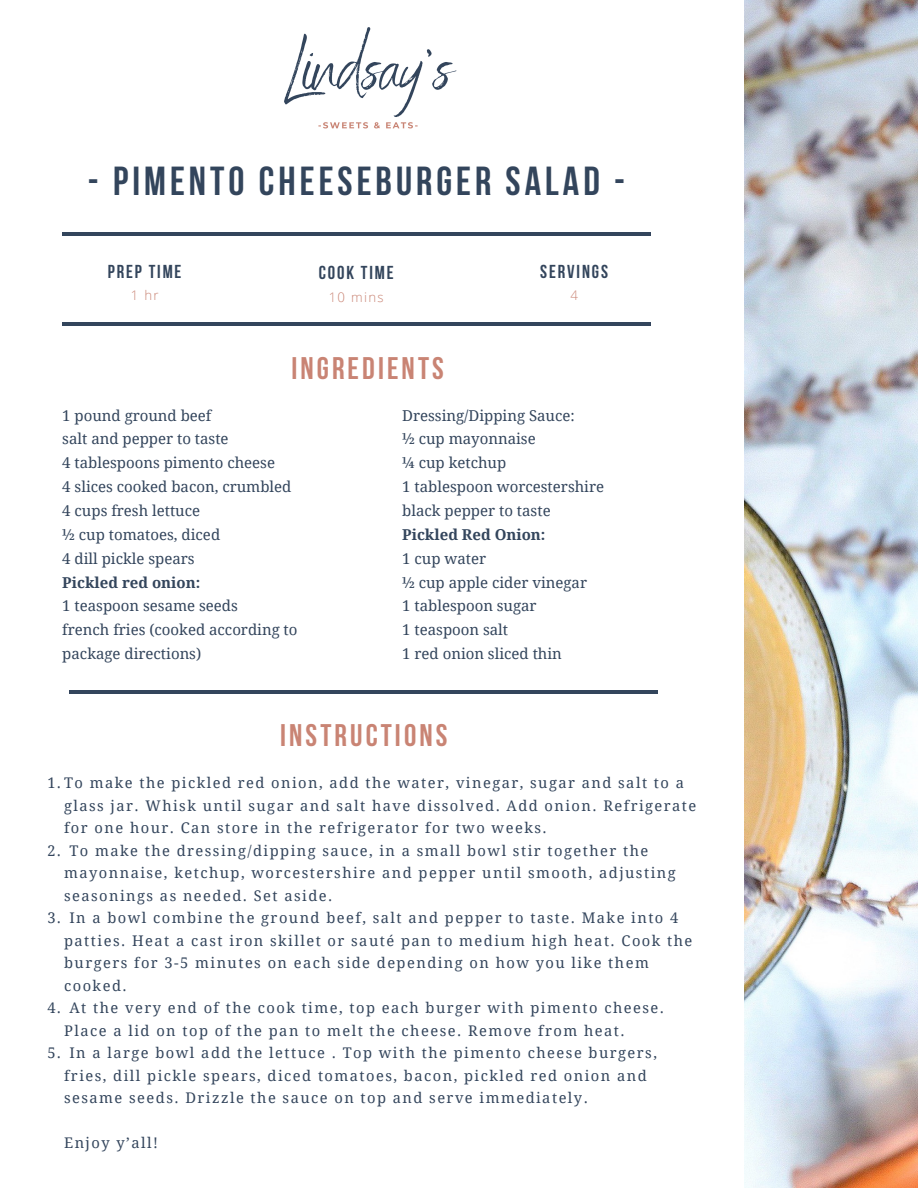
<style>
.page{position:relative;width:918px;height:1188px;background:#fff}
.page>*{position:absolute;margin:0;border:0;box-sizing:border-box;transform-origin:0 0}
.t1{font:700 40.35px "Bebas Neue";letter-spacing:.1em;color:#33455c}
.t2{font:700 31.2px "Bebas Neue";letter-spacing:.1em;color:#c98474}
.t3{font:700 18.6px "Bebas Neue";letter-spacing:.1em;color:#33455c}
.t4{font:15px/23.9px "Droid Serif";color:#33455c}
.t5{font:700 15px "Droid Serif";color:#33455c}
.t6{font:14.7px/22.5px "Droid Serif";letter-spacing:.1em;color:#33455c}
.t7{font:300 13.2px "Open Sans";letter-spacing:.1em;color:#c98474}
</style>
<div class="page">
<img style="left:744px;top:0;width:174px;height:1188px">
<img style="left:284px;top:27px;width:173px;height:102px">
<hr style="left:62px;top:233px;width:589px;height:3px;background:#33455c">
<hr style="left:62px;top:322px;width:589px;height:4px;background:#33455c">
<hr style="left:70px;top:690px;width:588px;height:4px;background:#33455c">
<p class="t1" style="left:88px;top:165px;width:539px">- PIMENTO CHEESEBURGER SALAD -</p>
<p class="t3" style="left:108px;top:264px;width:75px">PREP TIME</p>
<p class="t7" style="left:131px;top:286px;width:29px">1 hr</p>
<p class="t3" style="left:319px;top:265px;width:76px">COOK TIME</p>
<p class="t7" style="left:329px;top:287px;width:56px">10 mins</p>
<p class="t2" style="left:291px;top:355px;width:154px">INGREDIENTS</p>
<p class="t3" style="left:540px;top:264px;width:69px">SERVINGS</p>
<p class="t7" style="left:570px;top:286px;width:9px">4</p>
<p class="t4" style="left:62px;top:403px;width:151px">1 pound ground beef</p>
<p class="t4" style="left:62px;top:427px;width:168px">salt and pepper to taste</p>
<p class="t4" style="left:62px;top:451px;width:214px">4 tablespoons pimento cheese</p>
<p class="t4" style="left:62px;top:475px;width:231px">4 slices cooked bacon, crumbled</p>
<p class="t4" style="left:62px;top:499px;width:139px">4 cups fresh lettuce</p>
<p class="t4" style="left:62px;top:523px;width:159px">½ cup tomatoes, diced</p>
<p class="t4" style="left:62px;top:547px;width:134px">4 dill pickle spears</p>
<p class="t5" style="left:62px;top:574px;width:139px">Pickled red onion:</p>
<p class="t4" style="left:62px;top:594px;width:177px">1 teaspoon sesame seeds</p>
<p class="t4" style="left:62px;top:618px;width:237px">french fries (cooked according to package directions)</p>
<p class="t4" style="left:402px;top:403px;width:174px">Dressing/Dipping Sauce:</p>
<p class="t4" style="left:402px;top:427px;width:135px">½ cup mayonnaise</p>
<p class="t4" style="left:402px;top:451px;width:106px">¼ cup ketchup</p>
<p class="t4" style="left:402px;top:475px;width:203px">1 tablespoon worcestershire</p>
<p class="t4" style="left:402px;top:499px;width:150px">black pepper to taste</p>
<p class="t5" style="left:402px;top:526px;width:145px">Pickled Red Onion:</p>
<p class="t4" style="left:402px;top:547px;width:85px">1 cup water</p>
<p class="t4" style="left:402px;top:570px;width:186px">½ cup apple cider vinegar</p>
<p class="t4" style="left:402px;top:594px;width:136px">1 tablespoon sugar</p>
<p class="t4" style="left:402px;top:618px;width:107px">1 teaspoon salt</p>
<p class="t4" style="left:402px;top:642px;width:161px">1 red onion sliced thin</p>
<p class="t2" style="left:280px;top:723px;width:169px">INSTRUCTIONS</p>
<p class="t6" style="left:64px;top:772px;width:634px;text-indent:-17px">1.To make the pickled red onion, add the water, vinegar, sugar and salt to a glass jar. Whisk until sugar and salt have dissolved. Add onion. Refrigerate for one hour. Can store in the refrigerator for two weeks.</p>
<p class="t6" style="left:64px;top:839px;width:613px;text-indent:5px">To make the dressing/dipping sauce, in a small bowl stir together the mayonnaise, ketchup, worcestershire and pepper until smooth, adjusting seasonings as needed. Set aside.</p>
<p class="t6" style="left:64px;top:907px;width:630px;text-indent:5px">In a bowl combine the ground beef, salt and pepper to taste. Make into 4 patties. Heat a cast iron skillet or sauté pan to medium high heat. Cook the burgers for 3-5 minutes on each side depending on how you like them cooked.</p>
<p class="t6" style="left:64px;top:997px;width:602px;text-indent:5px">At the very end of the cook time, top each burger with pimento cheese.<br>Place a lid on top of the pan to melt the cheese. Remove from heat.</p>
<p class="t6" style="left:64px;top:1042px;width:594px;text-indent:5px">In a large bowl add the lettuce . Top with the pimento cheese burgers, fries, dill pickle spears, diced tomatoes, bacon, pickled red onion and sesame seeds. Drizzle the sauce on top and serve immediately.</p>
<p class="t6" style="left:47px;top:839px;width:15px">2.</p>
<p class="t6" style="left:47px;top:907px;width:15px">3.</p>
<p class="t6" style="left:47px;top:997px;width:15px">4.</p>
<p class="t6" style="left:47px;top:1042px;width:15px">5.</p>
<p class="t6" style="left:64px;top:1132px;width:95px">Enjoy y’all!</p>
</div>
